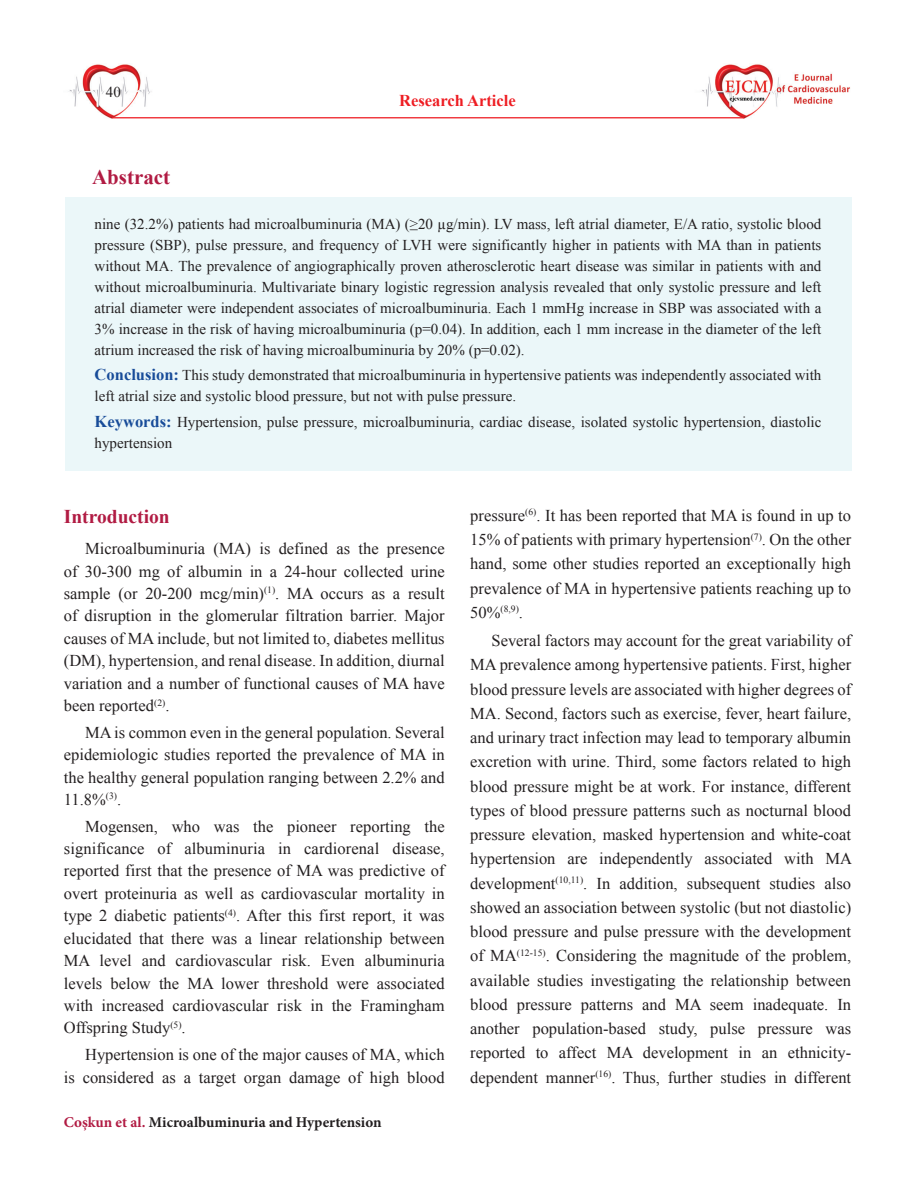
<style>
.page{position:relative;width:915px;height:1191px;background:#fff}
.page>*{position:absolute;margin:0;border:0;box-sizing:border-box;transform-origin:0 0}
.OZET{font:700 21px "Times New Roman";color:#b11b43}
.ARA_BASLIK{font:700 19.5px "Times New Roman";color:#b11b43}
.YAZI{font:16.5px/24.3px "Times New Roman";color:#231f20;text-align:justify}
.t1{font:700 16.5px "Times New Roman";color:#ee1d23}
.OZET-2{font:15px/21px "Times New Roman";color:#231f20}
.t2{font:700 15px "Minion Pro";color:#231f20}
.YAZI-2{font:9.6px "Times New Roman";color:#231f20}
.s1{font-weight:700;font-size:16.5px;color:#184c99}
.s2{color:#b11b43}
.s3{font-size:16.5px}
</style>
<div class="page">
<img style="left:694px;top:64px;width:156px;height:55px">
<img style="left:68px;top:64px;width:152px;height:55px">
<hr style="left:112px;top:117px;width:631px;height:1px;background:#ee1d23">
<div style="left:65px;top:197px;width:785px;height:274px;background:#ebf7f9"></div>
<p class="OZET-2" style="left:106px;top:81px;width:16px">40</p>
<p class="t1" style="left:399px;top:89px;width:118px">Research Article</p>
<p class="OZET" style="left:92px;top:163px;width:80px">Abstract</p>
<p class="OZET-2" style="left:95px;top:213px;width:728px;text-align:justify">nine (32.2%) patients had microalbuminuria (MA) (≥20 µg/min). LV mass, left atrial diameter, E/A ratio, systolic blood pressure (SBP), pulse pressure, and frequency of LVH were significantly higher in patients with MA than in patients without MA. The prevalence of angiographically proven atherosclerotic heart disease was similar in patients with and without microalbuminuria. Multivariate binary logistic regression analysis revealed that only systolic pressure and left atrial diameter were independent associates of microalbuminuria. Each 1 mmHg increase in SBP was associated with a 3% increase in the risk of having microalbuminuria (p=0.04). In addition, each 1 mm increase in the diameter of the left atrium increased the risk of having microalbuminuria by 20% (p=0.02).</p>
<p class="OZET-2" style="left:95px;top:364px;width:728px"><span class="s1">Conclusion:</span> This study demonstrated that microalbuminuria in hypertensive patients was independently associated with left atrial size and systolic blood pressure, but not with pulse pressure.</p>
<p class="OZET-2" style="left:95px;top:411px;width:728px"><span class="s1">Keywords:</span> Hypertension, pulse pressure, microalbuminuria, cardiac disease, isolated systolic hypertension, diastolic hypertension</p>
<p class="ARA_BASLIK" style="left:64px;top:502px;width:107px">Introduction</p>
<p class="YAZI" style="left:64px;top:537px;width:382px;line-height:22.5px;text-indent:21px">Microalbuminuria (MA) is defined as the presence of 30-300 mg of albumin in a 24-hour collected urine sample (or 20-200 mcg/min)<sup>(1)</sup>. MA occurs as a result of disruption in the glomerular filtration barrier. Major causes of MA include, but not limited to, diabetes mellitus (DM), hypertension, and renal disease. In addition, diurnal variation and a number of functional causes of MA have been reported<sup>(2)</sup>.</p>
<p class="YAZI" style="left:64px;top:720px;width:382px;line-height:22.4px;text-indent:21px">MA is common even in the general population. Several epidemiologic studies reported the prevalence of MA in the healthy general population ranging between 2.2% and 11.8%<sup>(3)</sup>.</p>
<p class="YAZI" style="left:64px;top:814px;width:382px;line-height:22.4px;text-indent:21px">Mogensen, who was the pioneer reporting the significance of albuminuria in cardiorenal disease, reported first that the presence of MA was predictive of overt proteinuria as well as cardiovascular mortality in type 2 diabetic patients<sup>(4)</sup>. After this first report, it was elucidated that there was a linear relationship between MA level and cardiovascular risk. Even albuminuria levels below the MA lower threshold were associated with increased cardiovascular risk in the Framingham Offspring Study<sup>(5)</sup>.</p>
<p class="YAZI" style="left:64px;top:1043px;width:382px;line-height:22.4px;text-align:right">Hypertension is one of the major causes of MA, which<br>is considered as a target organ damage of high blood</p>
<p class="t2" style="left:64px;top:1111px;width:319px"><span class="s2">Coşkun et al.</span> Microalbuminuria and Hypertension</p>
<p class="YAZI" style="left:470px;top:503px;width:382px">pressure<sup>(6)</sup>. It has been reported that MA is found in up to 15% of patients with primary hypertension<sup>(7)</sup>. On the other hand, some other studies reported an exceptionally high prevalence of MA in hypertensive patients reaching up to</p>
<p class="YAZI-2" style="left:470px;top:602px;width:54px"><span class="s3">50%</span>(8,9)<span class="s3">.</span></p>
<p class="YAZI" style="left:470px;top:628px;width:383px;text-indent:21px">Several factors may account for the great variability of MA prevalence among hypertensive patients. First, higher blood pressure levels are associated with higher degrees of MA. Second, factors such as exercise, fever, heart failure, and urinary tract infection may lead to temporary albumin excretion with urine. Third, some factors related to high blood pressure might be at work. For instance, different types of blood pressure patterns such as nocturnal blood pressure elevation, masked hypertension and white-coat hypertension are independently associated with MA development<sup>(10,11)</sup>. In addition, subsequent studies also showed an association between systolic (but not diastolic) blood pressure and pulse pressure with the development of MA<sup>(12-15)</sup>. Considering the magnitude of the problem, available studies investigating the relationship between blood pressure patterns and MA seem inadequate. In another population-based study, pulse pressure was reported to affect MA development in an ethnicity&shy;dependent manner<sup>(16)</sup>. Thus, further studies in different</p>
</div>
